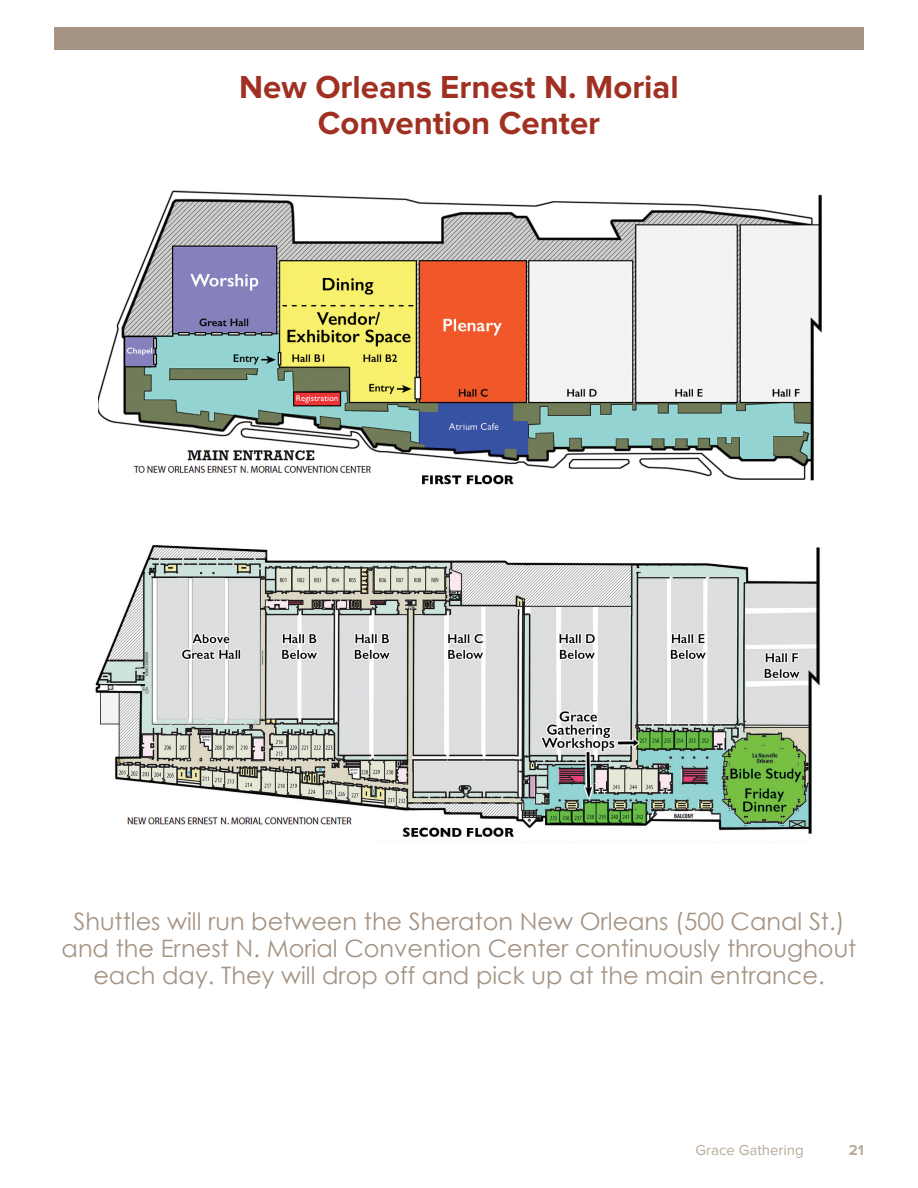
<style>
.page{position:relative;width:918px;height:1188px;background:#fff}
.page>*{position:absolute;margin:0;border:0;box-sizing:border-box;transform-origin:0 0}
.t1{font:700 33px/36px "Proxima Nova";color:#a03122;text-align:center}
.t2{font:24px/27px "Century Gothic";color:#a59484;text-align:center}
.t3{font:15px "Proxima Nova";color:#b8aa9c}
.t4{font:700 15px "Proxima Nova";color:#b8aa9c}
</style>
<div class="page">
<div style="left:54px;top:27px;width:810px;height:23px;background:#a59484"></div>
<img style="left:98px;top:190px;width:724px;height:295px">
<img style="left:96px;top:544px;width:724px;height:293px">
<h1 class="t1" style="left:239px;top:70px;width:441px">New Orleans Ernest N. Morial<br>Convention Center</h1>
<p class="t2" style="left:62px;top:908px;width:796px">Shuttles will run between the Sheraton New Orleans (500 Canal St.) and the Ernest N. Morial Convention Center continuously throughout each day. They will drop off and pick up at the main entrance.</p>
<p class="t3" style="left:696px;top:1143px;width:110px">Grace Gathering</p>
<p class="t4" style="left:849px;top:1143px;width:17px">21</p>
</div>
